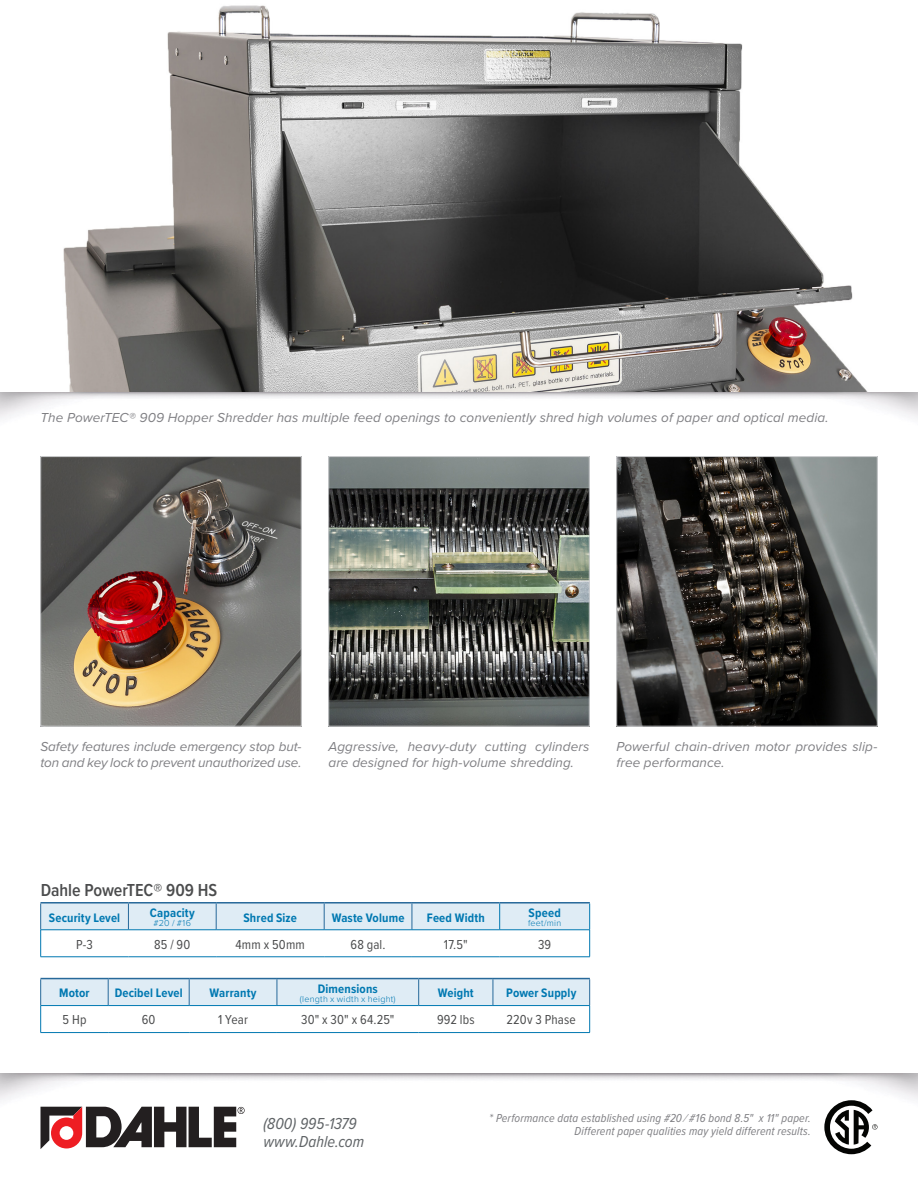
<style>
.page{position:relative;width:918px;height:1188px;background:#fff}
.page>*{position:absolute;margin:0;border:0;box-sizing:border-box;transform-origin:0 0}
.t1{font:600 18px "Proxima Nova Cond";letter-spacing:-.005em;color:#4b4c4d}
.t2{font:italic 16.5px/18px "Proxima Nova Cond";color:#606467}
.t3{font:italic 13.5px/16.5px "Proxima Nova";letter-spacing:.005em;color:#7f7f83}
.t4{font:13.5px "Proxima Nova Cond";letter-spacing:.01em;color:#4b4c4d}
.t5{font:700 12.75px "Proxima Nova Cond";letter-spacing:.01em;color:#0078b1}
.t6{font:italic 12px/12.8px "Proxima Nova Cond";letter-spacing:.015em;color:#7f7f83;text-align:right}
.t7{font:300 9px "Proxima Nova";letter-spacing:.025em;color:#0078b1}
</style>
<div class="page">
<img style="left:0;top:5px;width:918px;height:414px">
<svg style="left:40px;top:1107px;width:205px;height:42px"></svg>
<svg style="left:824px;top:1100px;width:54px;height:54px"></svg>
<img style="left:618px;top:458px;width:258px;height:266px">
<div style="left:616px;top:456px;width:262px;height:270px;border:1px solid #d1d2d4"></div>
<img style="left:330px;top:458px;width:258px;height:266px">
<div style="left:328px;top:456px;width:262px;height:270px;border:1px solid #d1d2d4"></div>
<img style="left:42px;top:458px;width:258px;height:266px">
<div style="left:40px;top:456px;width:262px;height:270px;border:1px solid #d1d2d4"></div>
<hr style="left:40px;top:902px;width:88px;height:2px;background:#27699a">
<hr style="left:128px;top:902px;width:88px;height:2px;background:#27699a">
<hr style="left:216px;top:902px;width:108px;height:2px;background:#27699a">
<hr style="left:324px;top:902px;width:88px;height:2px;background:#27699a">
<hr style="left:500px;top:902px;width:90px;height:2px;background:#27699a">
<hr style="left:412px;top:902px;width:88px;height:2px;background:#27699a">
<hr style="left:40px;top:957px;width:88px;height:1px;background:#0078b1">
<hr style="left:128px;top:957px;width:88px;height:1px;background:#0078b1">
<hr style="left:216px;top:957px;width:108px;height:1px;background:#0078b1">
<hr style="left:324px;top:957px;width:88px;height:1px;background:#0078b1">
<hr style="left:412px;top:957px;width:88px;height:1px;background:#0078b1">
<hr style="left:500px;top:957px;width:90px;height:1px;background:#0078b1">
<svg style="left:40px;top:903px;width:550px;height:54px"></svg>
<hr style="left:40px;top:978px;width:68px;height:1px;background:#27699a">
<hr style="left:108px;top:978px;width:81px;height:1px;background:#27699a">
<hr style="left:189px;top:978px;width:88px;height:1px;background:#27699a">
<hr style="left:277px;top:978px;width:142px;height:1px;background:#27699a">
<hr style="left:419px;top:978px;width:74px;height:1px;background:#27699a">
<hr style="left:493px;top:978px;width:97px;height:1px;background:#27699a">
<hr style="left:40px;top:1032px;width:68px;height:1px;background:#0078b1">
<hr style="left:108px;top:1032px;width:81px;height:1px;background:#0078b1">
<hr style="left:189px;top:1032px;width:88px;height:1px;background:#0078b1">
<hr style="left:277px;top:1032px;width:142px;height:1px;background:#0078b1">
<hr style="left:419px;top:1032px;width:74px;height:1px;background:#0078b1">
<hr style="left:493px;top:1032px;width:97px;height:1px;background:#0078b1">
<svg style="left:40px;top:979px;width:550px;height:53px"></svg>
<p class="t3" style="left:40px;top:409px;width:790px">The PowerTEC® 909 Hopper Shredder has multiple feed openings to conveniently shred high volumes of paper and optical media.</p>
<p class="t3" style="left:40px;top:737px;width:263px">Safety features include emergency stop but&shy;ton and key lock to prevent unauthorized use.</p>
<p class="t3" style="left:328px;top:737px;width:263px">Aggressive, heavy-duty cutting cylinders are designed for high-volume shredding.</p>
<p class="t3" style="left:616px;top:737px;width:262px">Powerful chain-driven motor provides slip&shy;free performance.</p>
<p class="t1" style="left:41px;top:877px;width:178px">Dahle PowerTEC® 909 HS</p>
<p class="t5" style="left:49px;top:908px;width:73px">Security Level</p>
<p class="t5" style="left:150px;top:903px;width:46px">Capacity</p>
<p class="t7" style="left:154px;top:916px;width:39px">#20 / #16</p>
<p class="t5" style="left:243px;top:908px;width:55px">Shred Size</p>
<p class="t5" style="left:332px;top:908px;width:74px">Waste Volume</p>
<p class="t5" style="left:427px;top:908px;width:59px">Feed Width</p>
<p class="t5" style="left:529px;top:903px;width:34px">Speed</p>
<p class="t7" style="left:528px;top:916px;width:35px">feet/min</p>
<p class="t4" style="left:76px;top:934px;width:18px">P-3</p>
<p class="t4" style="left:154px;top:934px;width:38px">85 / 90</p>
<p class="t4" style="left:236px;top:934px;width:71px">4mm x 50mm</p>
<p class="t4" style="left:351px;top:934px;width:37px">68 gal.</p>
<p class="t4" style="left:444px;top:934px;width:25px">17.5"</p>
<p class="t4" style="left:538px;top:934px;width:15px">39</p>
<p class="t5" style="left:59px;top:984px;width:32px">Motor</p>
<p class="t5" style="left:115px;top:984px;width:69px">Decibel Level</p>
<p class="t5" style="left:210px;top:984px;width:48px">Warranty</p>
<p class="t5" style="left:318px;top:979px;width:62px">Dimensions</p>
<p class="t7" style="left:300px;top:992px;width:97px">(length x width x height)</p>
<p class="t5" style="left:438px;top:984px;width:37px">Weight</p>
<p class="t5" style="left:506px;top:984px;width:72px">Power Supply</p>
<p class="t4" style="left:63px;top:1010px;width:25px">5 Hp</p>
<p class="t4" style="left:142px;top:1010px;width:15px">60</p>
<p class="t4" style="left:218px;top:1010px;width:31px">1 Year</p>
<p class="t4" style="left:301px;top:1010px;width:95px">30" x 30" x 64.25"</p>
<p class="t4" style="left:437px;top:1010px;width:39px">992 lbs</p>
<p class="t4" style="left:507px;top:1010px;width:71px">220v 3 Phase</p>
<p class="t2" style="left:263px;top:1114px;width:102px">(800) 995-1379 www.Dahle.com</p>
<p class="t6" style="left:489px;top:1111px;width:323px">* Performance data established using #20 / #16 bond 8.5" x 11" paper.<br>Different paper qualities may yield different results.</p>
</div>
